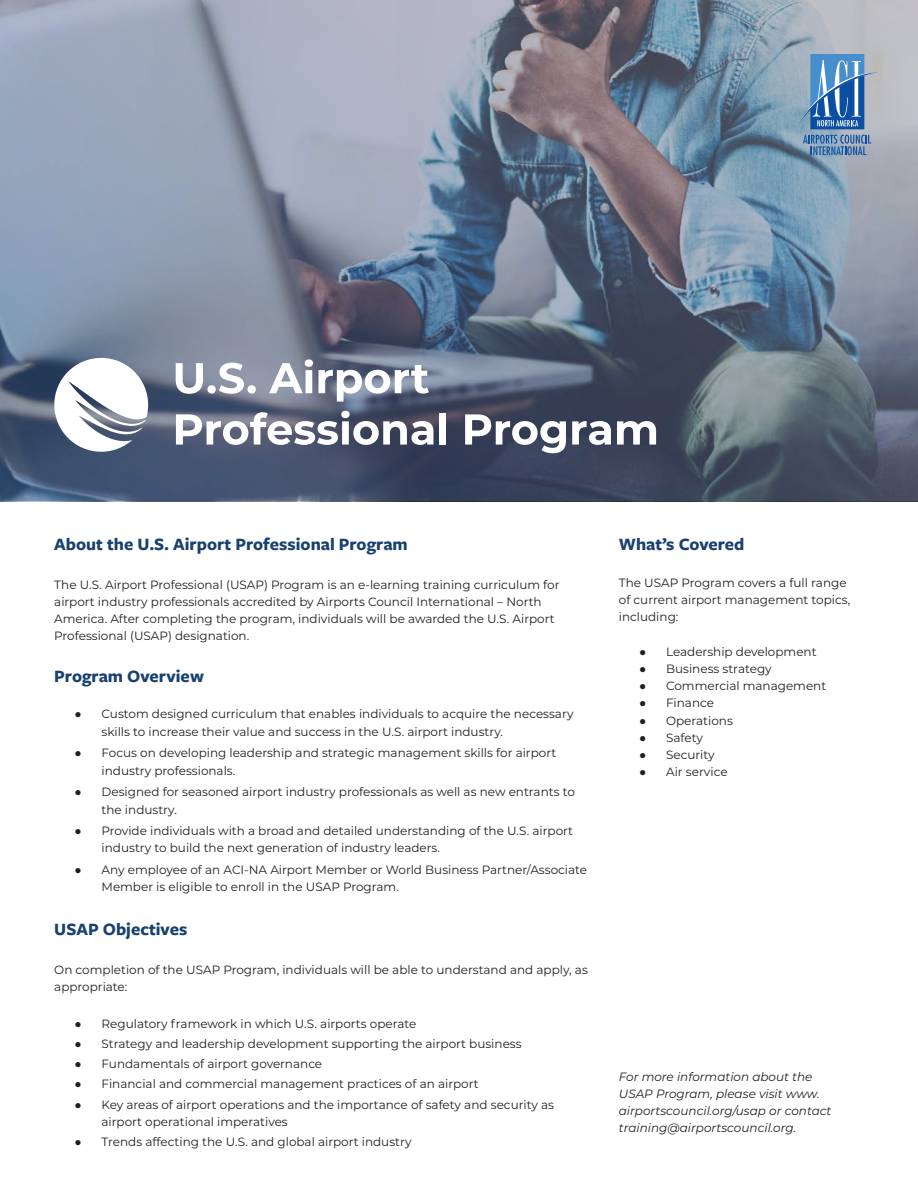
<style>
.page{position:relative;width:918px;height:1188px;background:#fff}
.page>*{position:absolute;margin:0;border:0;box-sizing:border-box;transform-origin:0 0}
.t1{font:700 18px "Freight Sans Pro";color:#184170}
.t2{font:12px/17.2px "Montserrat";color:#231f20}
.t3{font:italic 12px/17.2px "Montserrat";color:#231f20}
.s1{font-family:"Arial"}
</style>
<div class="page">
<svg style="left:1px;top:0;width:916px;height:501px;background:#768295"></svg>
<svg style="left:798px;top:54px;width:81px;height:75px;background:#6f98c2"></svg>
<svg style="left:803px;top:135px;width:68px;height:20px"></svg>
<svg style="left:54px;top:358px;width:94px;height:94px"></svg>
<svg style="left:176px;top:363px;width:27px;height:31px"></svg>
<div style="left:207px;top:385px;width:9px;height:9px;background:#fff;border-radius:50%"></div>
<svg style="left:219px;top:363px;width:25px;height:31px"></svg>
<div style="left:247px;top:385px;width:9px;height:9px;background:#fff;border-radius:50%"></div>
<svg style="left:269px;top:359px;width:160px;height:43px"></svg>
<svg style="left:176px;top:411px;width:257px;height:34px"></svg>
<div style="left:440px;top:413px;width:6px;height:32px;background:#fff"></div>
<svg style="left:465px;top:414px;width:101px;height:39px"></svg>
<svg style="left:572px;top:421px;width:39px;height:24px"></svg>
<svg style="left:617px;top:421px;width:39px;height:24px"></svg>
<p class="t1" style="left:54px;top:532px;width:355px">About the U.S. Airport Professional Program</p>
<p class="t2" style="left:54px;top:575px;width:507px">The U.S. Airport Professional (USAP) Program is an e-learning training curriculum for airport industry professionals accredited by Airports Council International – North America. After completing the program, individuals will be awarded the U.S. Airport Professional (USAP) designation.</p>
<p class="t1" style="left:54px;top:663px;width:151px">Program Overview</p>
<p class="t2" style="left:102px;top:705px;width:474px;text-indent:-27px"><span class="s1">●</span> Custom designed curriculum that enables individuals to acquire the necessary skills to increase their value and success in the U.S. airport industry.</p>
<p class="t2" style="left:102px;top:744px;width:456px;text-indent:-27px"><span class="s1">●</span> Focus on developing leadership and strategic management skills for airport industry professionals.</p>
<p class="t2" style="left:102px;top:783px;width:475px;text-indent:-27px"><span class="s1">●</span> Designed for seasoned airport industry professionals as well as new entrants to the industry.</p>
<p class="t2" style="left:102px;top:822px;width:473px;text-indent:-27px"><span class="s1">●</span> Provide individuals with a broad and detailed understanding of the U.S. airport industry to build the next generation of industry leaders.</p>
<p class="t2" style="left:102px;top:861px;width:487px;text-indent:-27px"><span class="s1">●</span> Any employee of an ACI-NA Airport Member or World Business Partner/Associate<br>Member is eligible to enroll in the USAP Program.</p>
<p class="t1" style="left:54px;top:917px;width:135px">USAP Objectives</p>
<p class="t2" style="left:54px;top:960px;width:535px">On completion of the USAP Program, individuals will be able to understand and apply, as appropriate:</p>
<p class="t2" style="left:75px;top:1014px;width:343px"><span class="s1">●</span> Regulatory framework in which U.S. airports operate</p>
<p class="t2" style="left:75px;top:1035px;width:449px"><span class="s1">●</span> Strategy and leadership development supporting the airport business</p>
<p class="t2" style="left:75px;top:1055px;width:249px"><span class="s1">●</span> Fundamentals of airport governance</p>
<p class="t2" style="left:75px;top:1075px;width:406px"><span class="s1">●</span> Financial and commercial management practices of an airport</p>
<p class="t2" style="left:102px;top:1095px;width:454px;text-indent:-27px"><span class="s1">●</span> Key areas of airport operations and the importance of safety and security as airport operational imperatives</p>
<p class="t2" style="left:75px;top:1133px;width:339px"><span class="s1">●</span> Trends affecting the U.S. and global airport industry</p>
<p class="t1" style="left:619px;top:532px;width:127px">What’s Covered</p>
<p class="t2" style="left:619px;top:573px;width:233px">The USAP Program covers a full range of current airport management topics, including:</p>
<p class="t2" style="left:639px;top:642px;width:179px"><span class="s1">●</span> Leadership development</p>
<p class="t2" style="left:639px;top:660px;width:134px"><span class="s1">●</span> Business strategy</p>
<p class="t2" style="left:639px;top:677px;width:189px"><span class="s1">●</span> Commercial management</p>
<p class="t2" style="left:639px;top:694px;width:76px"><span class="s1">●</span> Finance</p>
<p class="t2" style="left:639px;top:711px;width:95px"><span class="s1">●</span> Operations</p>
<p class="t2" style="left:639px;top:728px;width:65px"><span class="s1">●</span> Safety</p>
<p class="t2" style="left:639px;top:746px;width:77px"><span class="s1">●</span> Security</p>
<p class="t2" style="left:639px;top:763px;width:90px"><span class="s1">●</span> Air service</p>
<p class="t3" style="left:619px;top:1067px;width:214px">For more information about the USAP Program, please visit www. airportscouncil.org/usap or contact training@airportscouncil.org.</p>
</div>
